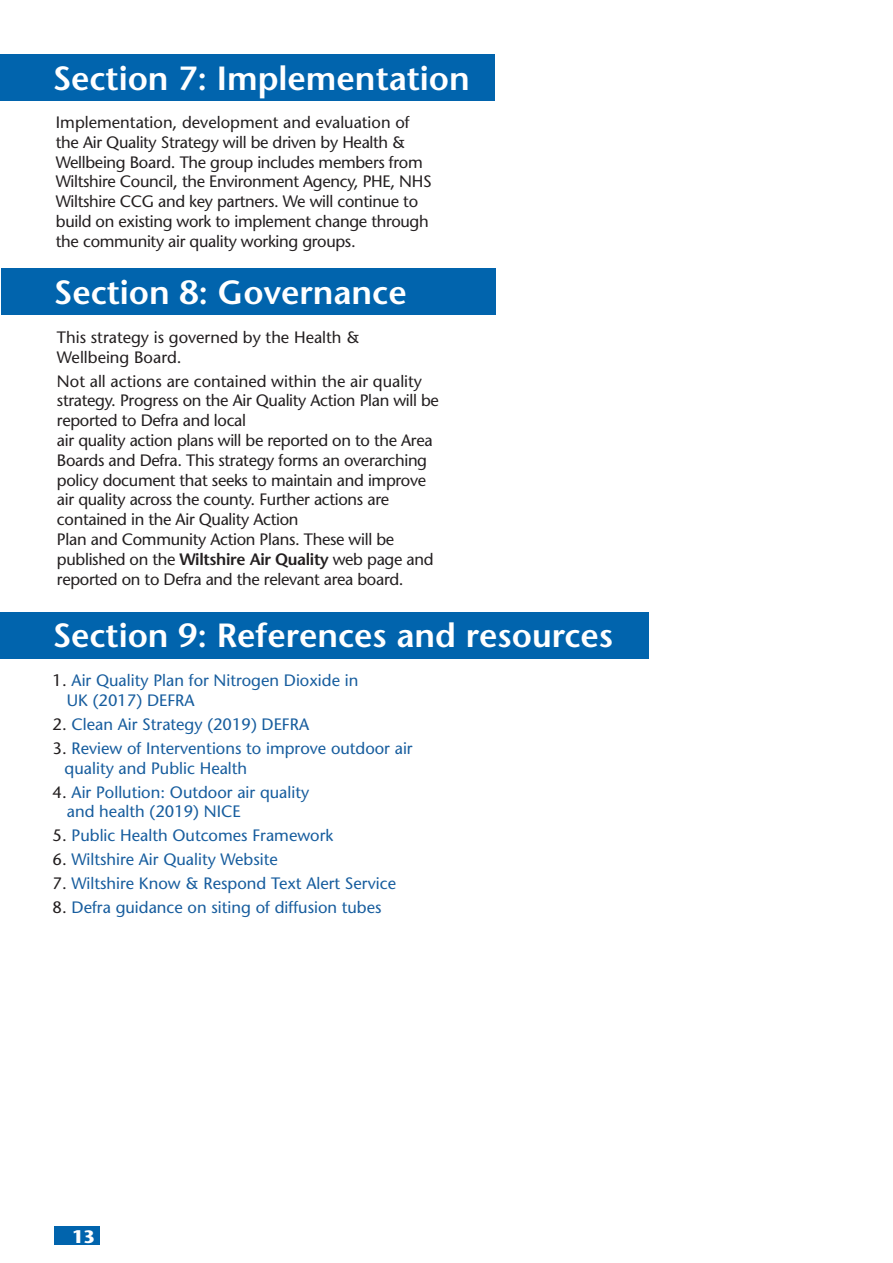
<style>
.page{position:relative;width:893px;height:1263px;background:#fff}
.page>*{position:absolute;margin:0;border:0;box-sizing:border-box;transform-origin:0 0}
.t1{font:600 33.45px "Stone Sans Std";color:#fff}
.t2{font:700 18px "Stone Sans Std";color:#fff}
.t3{font:500 16.5px/19.8px "Stone Sans Std";letter-spacing:-.02em;color:#231f20}
.t4{font:500 16.5px/19.8px "Stone Sans Std";color:#175d9e}
.t5{font:500 16.5px/19.8px "Stone Sans Std";color:#231f20}
.s1{font-weight:600}
.s2{color:#231f20}
</style>
<div class="page">
<div style="left:54px;top:1226px;width:46px;height:19px;background:#0164ad"></div>
<div style="left:0;top:54px;width:495px;height:46px;background:#0164ad"></div>
<div style="left:1px;top:269px;width:495px;height:46px;background:#0164ad"></div>
<div style="left:0;top:612px;width:648px;height:46px;background:#0164ad"></div>
<h1 class="t1" style="left:53px;top:58px;width:419px">Section 7: Implementation</h1>
<p class="t3" style="left:56px;top:112px;width:377px">Implementation, development and evaluation of the Air Quality Strategy will be driven by Health &amp; Wellbeing Board. The group includes members from Wiltshire Council, the Environment Agency, PHE, NHS Wiltshire CCG and key partners. We will continue to build on existing work to implement change through the community air quality working groups.</p>
<h1 class="t1" style="left:54px;top:272px;width:354px">Section 8: Governance</h1>
<p class="t5" style="left:57px;top:327px;width:304px">This strategy is governed by the Health &amp;<br>Wellbeing Board.</p>
<p class="t3" style="left:57px;top:371px;width:383px">Not all actions are contained within the air quality strategy. Progress on the Air Quality Action Plan will be reported to Defra and local<br>air quality action plans will be reported on to the Area Boards and Defra. This strategy forms an overarching policy document that seeks to maintain and improve air quality across the county. Further actions are contained in the Air Quality Action<br>Plan and Community Action Plans. These will be published on the <span class="s1">Wiltshire Air Quality</span> web page and reported on to Defra and the relevant area board.</p>
<h1 class="t1" style="left:53px;top:616px;width:562px">Section 9: References and resources</h1>
<p class="t4" style="left:67px;top:670px;width:293px;text-indent:-14px"><span class="s2">1.</span> Air Quality Plan for Nitrogen Dioxide in<br>UK (2017) DEFRA</p>
<p class="t4" style="left:53px;top:714px;width:258px"><span class="s2">2.</span> Clean Air Strategy (2019) DEFRA</p>
<p class="t4" style="left:65px;top:738px;width:350px;text-indent:-12px"><span class="s2">3.</span> Review of Interventions to improve outdoor air quality and Public Health</p>
<p class="t4" style="left:67px;top:782px;width:244px;text-indent:-14px"><span class="s2">4.</span> Air Pollution: Outdoor air quality and health (2019) NICE</p>
<p class="t4" style="left:53px;top:826px;width:282px"><span class="s2">5.</span> Public Health Outcomes Framework</p>
<p class="t4" style="left:53px;top:850px;width:227px"><span class="s2">6.</span> Wiltshire Air Quality Website</p>
<p class="t4" style="left:53px;top:874px;width:345px"><span class="s2">7.</span> Wiltshire Know &amp; Respond Text Alert Service</p>
<p class="t4" style="left:53px;top:898px;width:330px"><span class="s2">8.</span> Defra guidance on siting of diffusion tubes</p>
<p class="t2" style="left:72px;top:1225px;width:24px">13</p>
</div>
